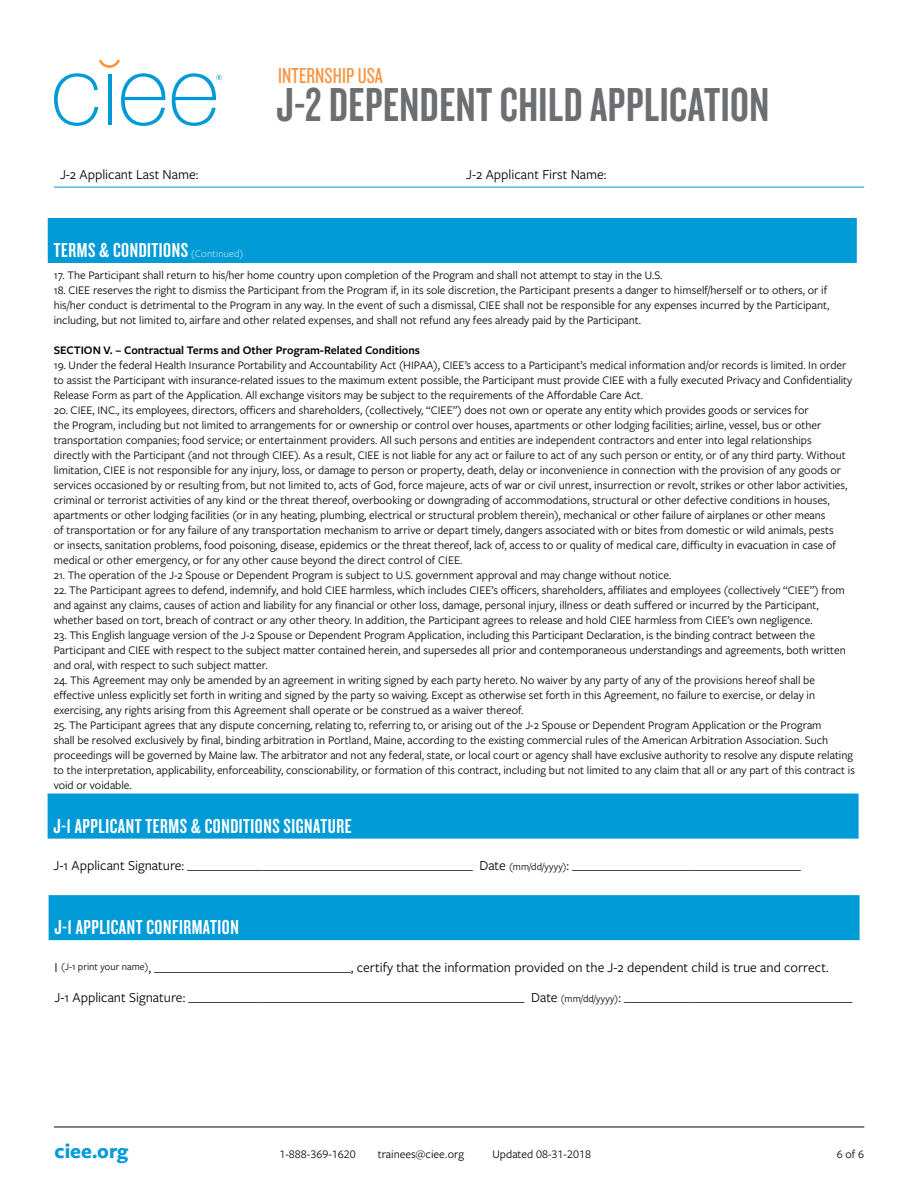
<style>
.page{position:relative;width:918px;height:1188px;background:#fff}
.page>*{position:absolute;margin:0;border:0;box-sizing:border-box;transform-origin:0 0}
.t1{font:49.5px "Knockout 48 Featherweight";letter-spacing:.01em;color:#6d6e71}
.t2{font:22.5px "Knockout 28 Junior Feathrwt";letter-spacing:.005em;color:#f79440}
.t3{font:21px "Knockout 48 Featherweight";letter-spacing:.025em;color:#fff}
.t4{font:700 21px "Freight Sans Pro";color:#009bd7}
.t5{font:14.25px/30px "Freight Sans Pro";color:#000}
.t6{font:12px/15px "Freight Sans Pro";color:#000}
.t7{font:600 12px "Freight Sans Pro";color:#000}
.s1{font-family:"Freight Sans Pro";font-weight:300;font-size:10.5px}
.s2{font-size:10.5px}
</style>
<div class="page">
<svg style="left:54px;top:60px;width:112px;height:66px"></svg>
<svg style="left:172px;top:73px;width:50px;height:53px"></svg>
<hr style="left:54px;top:1127px;width:810px;height:1px;background:#000">
<hr style="left:54px;top:187px;width:810px;height:1px;background:#009bd7">
<div style="left:48px;top:218px;width:809px;height:45px;background:#009bd7"></div>
<div style="left:48px;top:794px;width:811px;height:45px;background:#009bd7"></div>
<div style="left:49px;top:895px;width:811px;height:45px;background:#009bd7"></div>
<h2 class="t2" style="left:278px;top:62px;width:106px">INTERNSHIP USA</h2>
<h1 class="t1" style="left:277px;top:75px;width:494px">J-2 DEPENDENT CHILD APPLICATION</h1>
<p class="t5" style="left:60px;top:159px;width:140px">J-2 Applicant Last Name:</p>
<p class="t5" style="left:466px;top:159px;width:142px">J-2 Applicant First Name:</p>
<h3 class="t3" style="left:54px;top:237px;width:191px">TERMS &amp; CONDITIONS <span class="s1">(Continued)</span></h3>
<p class="t6" style="left:54px;top:268px;width:610px">17. The Participant shall return to his/her home country upon completion of the Program and shall not attempt to stay in the U.S.</p>
<p class="t6" style="left:54px;top:283px;width:777px">18. CIEE reserves the right to dismiss the Participant from the Program if, in its sole discretion, the Participant presents a danger to himself/herself or to others, or if his/her conduct is detrimental to the Program in any way. In the event of such a dismissal, CIEE shall not be responsible for any expenses incurred by the Participant, including, but not limited to, airfare and other related expenses, and shall not refund any fees already paid by the Participant.</p>
<p class="t7" style="left:54px;top:342px;width:368px">SECTION V. – Contractual Terms and Other Program-Related Conditions</p>
<p class="t6" style="left:54px;top:358px;width:800px">19. Under the federal Health Insurance Portability and Accountability Act (HIPAA), CIEE’s access to a Participant’s medical information and/or records is limited. In order to assist the Participant with insurance-related issues to the maximum extent possible, the Participant must provide CIEE with a fully executed Privacy and Confidentiality<br>Release Form as part of the Application. All exchange visitors may be subject to the requirements of the Affordable Care Act.</p>
<p class="t6" style="left:54px;top:403px;width:795px">20. CIEE, INC., its employees, directors, officers and shareholders, (collectively, “CIEE”) does not own or operate any entity which provides goods or services for<br>the Program, including but not limited to arrangements for or ownership or control over houses, apartments or other lodging facilities; airline, vessel, bus or other transportation companies; food service; or entertainment providers. All such persons and entities are independent contractors and enter into legal relationships directly with the Participant (and not through CIEE). As a result, CIEE is not liable for any act or failure to act of any such person or entity, or of any third party. Without limitation, CIEE is not responsible for any injury, loss, or damage to person or property, death, delay or inconvenience in connection with the provision of any goods or services occasioned by or resulting from, but not limited to, acts of God, force majeure, acts of war or civil unrest, insurrection or revolt, strikes or other labor activities, criminal or terrorist activities of any kind or the threat thereof, overbooking or downgrading of accommodations, structural or other defective conditions in houses, apartments or other lodging facilities (or in any heating, plumbing, electrical or structural problem therein), mechanical or other failure of airplanes or other means<br>of transportation or for any failure of any transportation mechanism to arrive or depart timely, dangers associated with or bites from domestic or wild animals, pests<br>or insects, sanitation problems, food poisoning, disease, epidemics or the threat thereof, lack of, access to or quality of medical care, difficulty in evacuation in case of medical or other emergency, or for any other cause beyond the direct control of CIEE.</p>
<p class="t6" style="left:54px;top:568px;width:619px">21. The operation of the J-2 Spouse or Dependent Program is subject to U.S. government approval and may change without notice.</p>
<p class="t6" style="left:54px;top:583px;width:793px">22. The Participant agrees to defend, indemnify, and hold CIEE harmless, which includes CIEE’s officers, shareholders, affiliates and employees (collectively “CIEE”) from and against any claims, causes of action and liability for any financial or other loss, damage, personal injury, illness or death suffered or incurred by the Participant, whether based on tort, breach of contract or any other theory. In addition, the Participant agrees to release and hold CIEE harmless from CIEE’s own negligence.</p>
<p class="t6" style="left:54px;top:628px;width:794px">23. This English language version of the J-2 Spouse or Dependent Program Application, including this Participant Declaration, is the binding contract between the<br>Participant and CIEE with respect to the subject matter contained herein, and supersedes all prior and contemporaneous understandings and agreements, both written and oral, with respect to such subject matter.</p>
<p class="t6" style="left:54px;top:673px;width:763px;text-align:justify">24. This Agreement may only be amended by an agreement in writing signed by each party hereto. No waiver by any party of any of the provisions hereof shall be effective unless explicitly set forth in writing and signed by the party so waiving. Except as otherwise set forth in this Agreement, no failure to exercise, or delay in exercising, any rights arising from this Agreement shall operate or be construed as a waiver thereof.</p>
<p class="t6" style="left:54px;top:718px;width:803px">25. The Participant agrees that any dispute concerning, relating to, referring to, or arising out of the J-2 Spouse or Dependent Program Application or the Program<br>shall be resolved exclusively by final, binding arbitration in Portland, Maine, according to the existing commercial rules of the American Arbitration Association. Such proceedings will be governed by Maine law. The arbitrator and not any federal, state, or local court or agency shall have exclusive authority to resolve any dispute relating to the interpretation, applicability, enforceability, conscionability, or formation of this contract, including but not limited to any claim that all or any part of this contract is void or voidable.</p>
<h3 class="t3" style="left:54px;top:813px;width:299px">J-1 APPLICANT TERMS &amp; CONDITIONS SIGNATURE</h3>
<p class="t5" style="left:54px;top:850px;width:749px">J-1 Applicant Signature: _____________________________________________ Date <span class="s2">(mm/dd/yyyy)</span>: ____________________________________</p>
<h3 class="t3" style="left:55px;top:914px;width:186px">J-1 APPLICANT CONFIRMATION</h3>
<p class="t5" style="left:55px;top:951px;width:799px">I <span class="s2">(J-1 print your name)</span>, _______________________________, certify that the information provided on the J-2 dependent child is true and correct.<br>J-1 Applicant Signature: _____________________________________________________ Date <span class="s2">(mm/dd/yyyy)</span>: ____________________________________</p>
<h3 class="t4" style="left:55px;top:1137px;width:75px">ciee.org</h3>
<p class="t6" style="left:279px;top:1146px;width:78px">1-888-369-1620</p>
<p class="t6" style="left:378px;top:1146px;width:88px">trainees@ciee.org</p>
<p class="t6" style="left:493px;top:1146px;width:100px">Updated 08-31-2018</p>
<p class="t6" style="left:837px;top:1146px;width:29px">6 of 6</p>
</div>
